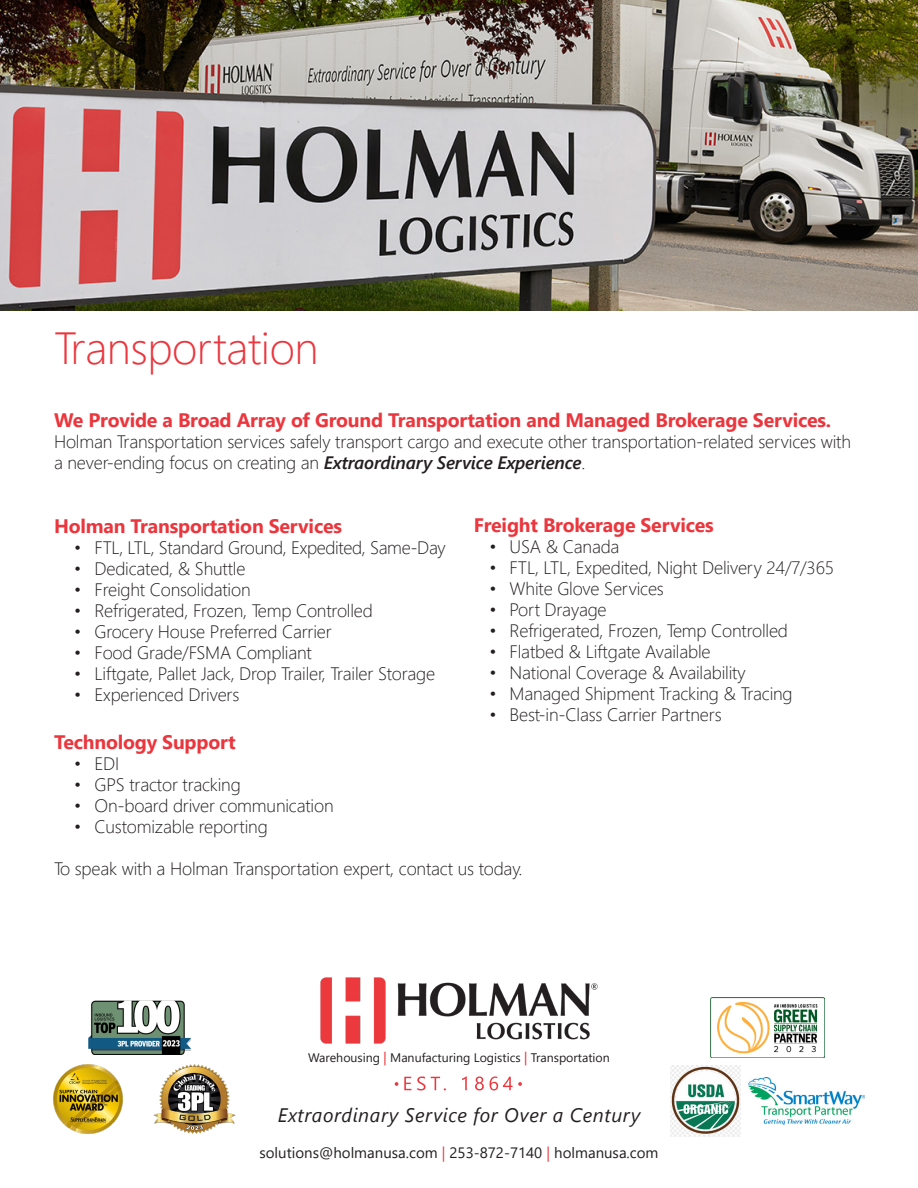
<style>
.page{position:relative;width:918px;height:1188px;background:#fff}
.page>*{position:absolute;margin:0;border:0;box-sizing:border-box;transform-origin:0 0}
.t1{font:300 45px "Segoe UI";letter-spacing:-.01em;color:#eb363d}
.subhead{font:700 19.5px "Segoe UI";letter-spacing:-.01em;color:#eb363d}
.t2{font:italic 19.5px "Segoe UI";letter-spacing:.03em;color:#231f20}
.bullets{font:300 18px "Segoe UI";letter-spacing:-.01em;color:#231f20}
.body_copy{font:300 18px/21px "Segoe UI";letter-spacing:-.01em;color:#231f20}
.t3{font:15px "Segoe UI";color:#231f20}
.t4{font:12.45px "Segoe UI";color:#231f20}
.s1{font-weight:600;font-style:italic}
.s2{font-size:13.5px;color:#ee1d23}
.s3{color:#eb363d}
</style>
<div class="page">
<img style="left:88px;top:1000px;width:103px;height:55px">
<img style="left:749px;top:1077px;width:115px;height:47px">
<img style="left:153px;top:1064px;width:83px;height:70px">
<img style="left:53px;top:1064px;width:70px;height:70px">
<img style="left:711px;top:997px;width:113px;height:61px">
<img style="left:670px;top:1065px;width:70px;height:71px">
<img style="left:320px;top:977px;width:278px;height:67px">
<svg style="left:395px;top:1082px;width:3px;height:4px"></svg>
<svg style="left:404px;top:1077px;width:7px;height:13px"></svg>
<svg style="left:417px;top:1077px;width:29px;height:13px"></svg>
<svg style="left:462px;top:1076px;width:5px;height:14px"></svg>
<svg style="left:475px;top:1077px;width:9px;height:13px"></svg>
<svg style="left:490px;top:1077px;width:32px;height:13px"></svg>
<img style="left:0;top:0;width:918px;height:310px">
<p class="t1" style="left:54px;top:305px;width:266px">Transportation</p>
<p class="subhead" style="left:54px;top:401px;width:779px">We Provide a Broad Array of Ground Transportation and Managed Brokerage Services.</p>
<p class="body_copy" style="left:54px;top:429px;width:799px">Holman Transportation services safely transport cargo and execute other transportation-related services with a never-ending focus on creating an <span class="s1">Extraordinary Service Experience</span>.</p>
<p class="subhead" style="left:54px;top:507px;width:290px">Holman Transportation Services</p>
<p class="bullets" style="left:74px;top:530px;width:373px">• FTL, LTL, Standard Ground, Expedited, Same-Day</p>
<p class="bullets" style="left:74px;top:551px;width:173px">• Dedicated, &amp; Shuttle</p>
<p class="bullets" style="left:74px;top:572px;width:178px">• Freight Consolidation</p>
<p class="bullets" style="left:74px;top:593px;width:300px">• Refrigerated, Frozen, Temp Controlled</p>
<p class="bullets" style="left:74px;top:614px;width:259px">• Grocery House Preferred Carrier</p>
<p class="bullets" style="left:74px;top:635px;width:239px">• Food Grade/FSMA Compliant</p>
<p class="bullets" style="left:74px;top:656px;width:363px">• Liftgate, Pallet Jack, Drop Trailer, Trailer Storage</p>
<p class="bullets" style="left:74px;top:677px;width:167px">• Experienced Drivers</p>
<p class="subhead" style="left:474px;top:506px;width:241px">Freight Brokerage Services</p>
<p class="bullets" style="left:489px;top:529px;width:132px">• USA &amp; Canada</p>
<p class="bullets" style="left:489px;top:550px;width:346px">• FTL, LTL, Expedited, Night Delivery 24/7/365</p>
<p class="bullets" style="left:489px;top:571px;width:176px">• White Glove Services</p>
<p class="bullets" style="left:489px;top:592px;width:119px">• Port Drayage</p>
<p class="bullets" style="left:489px;top:613px;width:300px">• Refrigerated, Frozen, Temp Controlled</p>
<p class="bullets" style="left:489px;top:634px;width:223px">• Flatbed &amp; Liftgate Available</p>
<p class="bullets" style="left:489px;top:655px;width:258px">• National Coverage &amp; Availability</p>
<p class="bullets" style="left:489px;top:676px;width:305px">• Managed Shipment Tracking &amp; Tracing</p>
<p class="bullets" style="left:489px;top:697px;width:234px">• Best-in-Class Carrier Partners</p>
<p class="subhead" style="left:54px;top:723px;width:183px">Technology Support</p>
<p class="bullets" style="left:74px;top:746px;width:47px">• EDI</p>
<p class="bullets" style="left:74px;top:767px;width:168px">• GPS tractor tracking</p>
<p class="bullets" style="left:74px;top:788px;width:261px">• On-board driver communication</p>
<p class="bullets" style="left:74px;top:809px;width:195px">• Customizable reporting</p>
<p class="body_copy" style="left:54px;top:856px;width:470px">To speak with a Holman Transportation expert, contact us today.</p>
<p class="t4" style="left:308px;top:1046px;width:303px">Warehousing <span class="s2">|</span> Manufacturing Logistics <span class="s2">|</span> Transportation</p>
<p class="t2" style="left:278px;top:1097px;width:364px">Extraordinary Service for Over a Century</p>
<p class="t3" style="left:259px;top:1139px;width:401px">solutions@holmanusa.com <span class="s3">|</span> 253-872-7140 <span class="s3">|</span> holmanusa.com</p>
</div>
